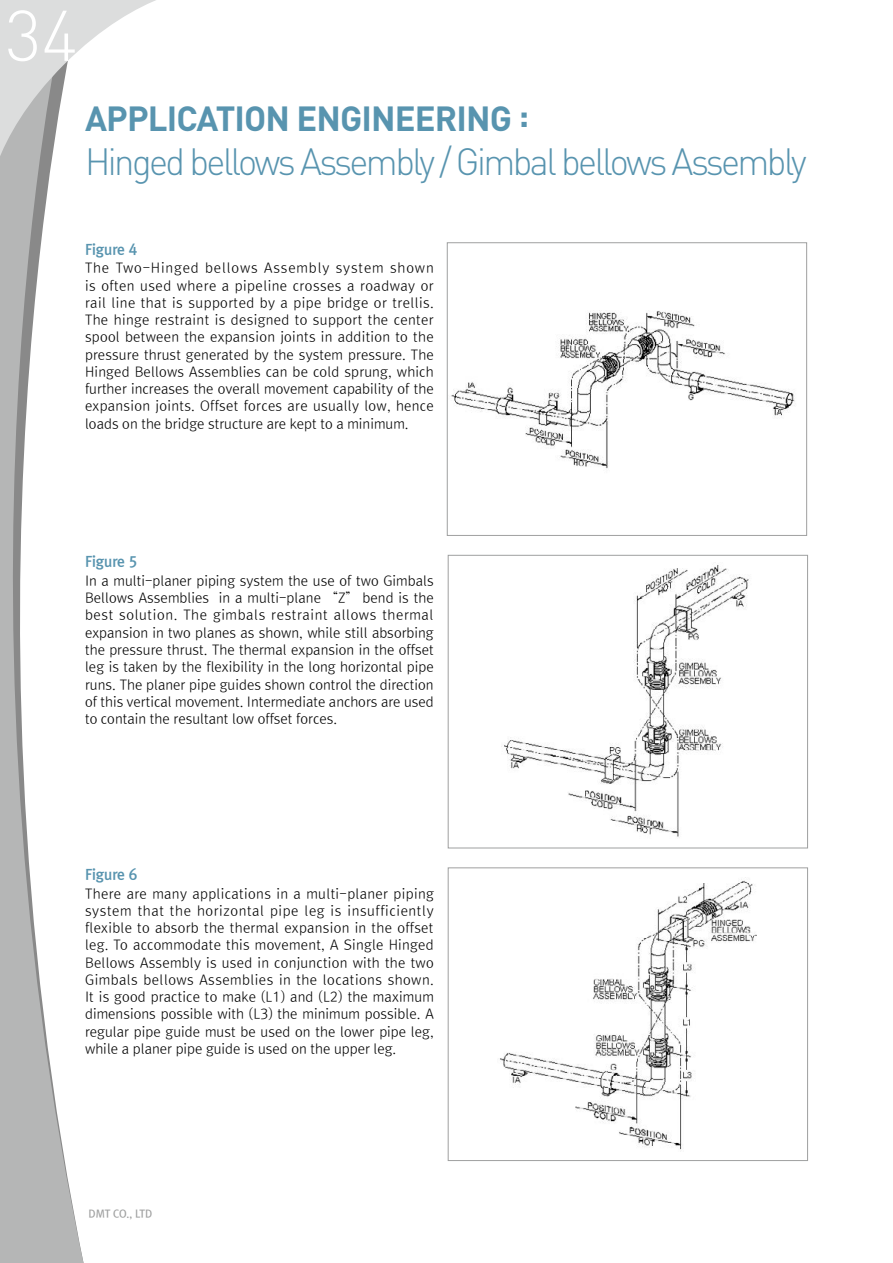
<style>
.page{position:relative;width:893px;height:1263px;background:#fff}
.page>*{position:absolute;margin:0;border:0;box-sizing:border-box;transform-origin:0 0}
.t1{font:300 70.5px "DIN";color:#fff}
.t2{font:300 37.5px "DIN";letter-spacing:-.07em;color:#5894af}
.t3{font:700 34.5px "DIN";color:#5894af}
.t4{font:14.25px "Rix Go EB";color:#5894af}
.t5{font:13.5px/17.2px "Rix Go L";color:#000;text-align:justify}
.t6{font:10.5px "Rix Go B";letter-spacing:-.02em;color:#9fa0a0}
</style>
<div class="page">
<svg style="left:0;top:205px;width:84px;height:1058px"></svg>
<svg style="left:0;top:0;width:156px;height:205px"></svg>
<img style="left:451px;top:310px;width:344px;height:159px">
<div style="left:447px;top:242px;width:360px;height:294px;border:1px solid #9fa0a0"></div>
<img style="left:504px;top:565px;width:245px;height:272px">
<div style="left:448px;top:555px;width:360px;height:293px;border:1px solid #9fa0a0"></div>
<img style="left:500px;top:877px;width:256px;height:273px">
<div style="left:448px;top:867px;width:360px;height:294px;border:1px solid #9fa0a0"></div>
<h1 class="t1" style="left:5px;top:-8px;width:74px">34</h1>
<h3 class="t3" style="left:85px;top:96px;width:40px">APPLICATION</h3>
<h3 class="t3" style="left:296px;top:96px;width:41px">ENGINEERING</h3>
<h3 class="t3" style="left:519px;top:92px;width:12px">:</h3>
<h2 class="t2" style="left:85px;top:139px;width:723px">Hinged bellows Assembly / Gimbal bellows Assembly</h2>
<p class="t4" style="left:85px;top:242px;width:54px">Figure 4</p>
<p class="t5" style="left:85px;top:260px;width:350px">The Two-Hinged bellows Assembly system shown is often used where a pipeline crosses a roadway or rail line that is supported by a pipe bridge or trellis.<br>The hinge restraint is designed to support the center spool between the expansion joints in addition to the pressure thrust generated by the system pressure. The Hinged Bellows Assemblies can be cold sprung, which further increases the overall movement capability of the expansion joints. Offset forces are usually low, hence loads on the bridge structure are kept to a minimum.</p>
<p class="t4" style="left:85px;top:554px;width:54px">Figure 5</p>
<p class="t5" style="left:85px;top:572px;width:350px">In a multi-planer piping system the use of two Gimbals Bellows Assemblies in a multi-plane “Z” bend is the best solution. The gimbals restraint allows thermal expansion in two planes as shown, while still absorbing the pressure thrust. The thermal expansion in the offset leg is taken by the flexibility in the long horizontal pipe runs. The planer pipe guides shown control the direction of this vertical movement. Intermediate anchors are used to contain the resultant low offset forces.</p>
<p class="t4" style="left:85px;top:867px;width:54px">Figure 6</p>
<p class="t5" style="left:85px;top:885px;width:350px">There are many applications in a multi-planer piping system that the horizontal pipe leg is insufficiently flexible to absorb the thermal expansion in the offset leg. To accommodate this movement, A Single Hinged Bellows Assembly is used in conjunction with the two Gimbals bellows Assemblies in the locations shown.<br>It is good practice to make (L1) and (L2) the maximum dimensions possible with (L3) the minimum possible. A regular pipe guide must be used on the lower pipe leg, while a planer pipe guide is used on the upper leg.</p>
<p class="t6" style="left:88px;top:1208px;width:65px">DMT CO., LTD</p>
</div>
